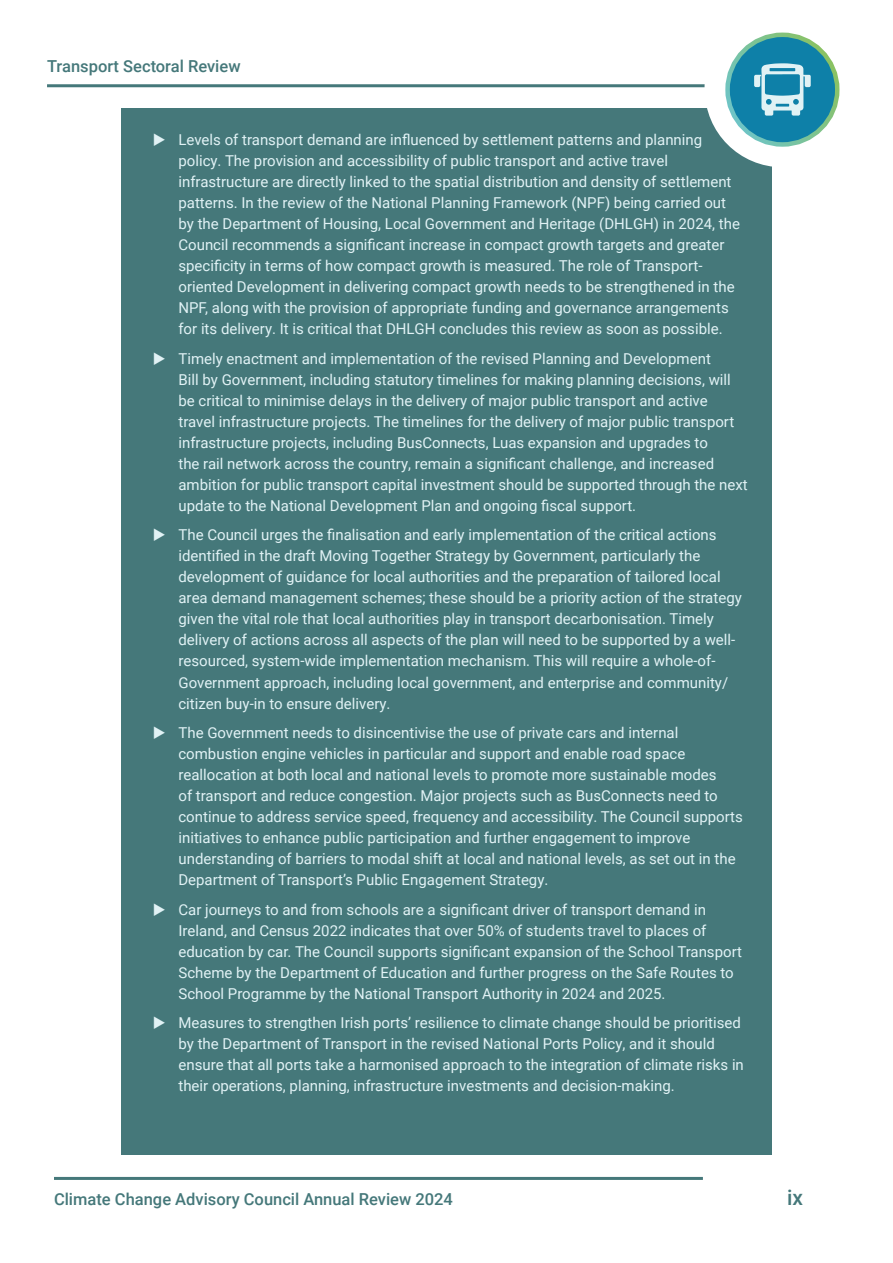
<style>
.page{position:relative;width:893px;height:1263px;background:#fff}
.page>*{position:absolute;margin:0;border:0;box-sizing:border-box;transform-origin:0 0}
.t1{font:500 21px "Roboto";color:#45787a}
.t2{font:500 16.5px "Roboto";color:#45787a}
.t3{font:15px/21px "Roboto";color:#e1f2f5}
</style>
<div class="page">
<hr style="left:54px;top:1177px;width:649px;height:3px;background:#45787a">
<hr style="left:47px;top:84px;width:658px;height:3px;background:#45787a">
<div style="left:121px;top:108px;width:651px;height:1046px;background:#45787a"></div>
<div style="left:705px;top:12px;width:155px;height:155px;background:#fff;border-radius:50%"></div>
<div style="left:728px;top:35px;width:109px;height:109px;background:#0e80a8;border-radius:50%"></div>
<svg style="left:754px;top:63px;width:57px;height:53px"></svg>
<div style="left:725px;top:33px;width:114px;height:114px;border:4px solid #fff;border-radius:50%"></div>
<p class="t2" style="left:47px;top:54px;width:195px">Transport Sectoral Review</p>
<p class="t3" style="left:178px;top:129px;width:563px">Levels of transport demand are influenced by settlement patterns and planning policy. The provision and accessibility of public transport and active travel infrastructure are directly linked to the spatial distribution and density of settlement patterns. In the review of the National Planning Framework (NPF) being carried out by the Department of Housing, Local Government and Heritage (DHLGH) in 2024, the Council recommends a significant increase in compact growth targets and greater specificity in terms of how compact growth is measured. The role of Transport&shy;oriented Development in delivering compact growth needs to be strengthened in the NPF, along with the provision of appropriate funding and governance arrangements for its delivery. It is critical that DHLGH concludes this review as soon as possible.</p>
<p class="t3" style="left:178px;top:348px;width:571px">Timely enactment and implementation of the revised Planning and Development<br>Bill by Government, including statutory timelines for making planning decisions, will be critical to minimise delays in the delivery of major public transport and active travel infrastructure projects. The timelines for the delivery of major public transport infrastructure projects, including BusConnects, Luas expansion and upgrades to<br>the rail network across the country, remain a significant challenge, and increased ambition for public transport capital investment should be supported through the next update to the National Development Plan and ongoing fiscal support.</p>
<p class="t3" style="left:178px;top:524px;width:565px">The Council urges the finalisation and early implementation of the critical actions identified in the draft Moving Together Strategy by Government, particularly the development of guidance for local authorities and the preparation of tailored local area demand management schemes; these should be a priority action of the strategy given the vital role that local authorities play in transport decarbonisation. Timely delivery of actions across all aspects of the plan will need to be supported by a well&shy;resourced, system-wide implementation mechanism. This will require a whole-of-Government approach, including local government, and enterprise and community/ citizen buy-in to ensure delivery.</p>
<p class="t3" style="left:178px;top:722px;width:566px">The Government needs to disincentivise the use of private cars and internal combustion engine vehicles in particular and support and enable road space reallocation at both local and national levels to promote more sustainable modes<br>of transport and reduce congestion. Major projects such as BusConnects need to continue to address service speed, frequency and accessibility. The Council supports initiatives to enhance public participation and further engagement to improve understanding of barriers to modal shift at local and national levels, as set out in the Department of Transport’s Public Engagement Strategy.</p>
<p class="t3" style="left:178px;top:898px;width:565px">Car journeys to and from schools are a significant driver of transport demand in Ireland, and Census 2022 indicates that over 50% of students travel to places of education by car. The Council supports significant expansion of the School Transport Scheme by the Department of Education and further progress on the Safe Routes to School Programme by the National Transport Authority in 2024 and 2025.</p>
<p class="t3" style="left:178px;top:1012px;width:567px">Measures to strengthen Irish ports’ resilience to climate change should be prioritised by the Department of Transport in the revised National Ports Policy, and it should ensure that all ports take a harmonised approach to the integration of climate risks in their operations, planning, infrastructure investments and decision-making.</p>
<p class="t2" style="left:54px;top:1188px;width:400px">Climate Change Advisory Council Annual Review 2024</p>
<h1 class="t1" style="left:787px;top:1183px;width:17px">ix</h1>
</div>
